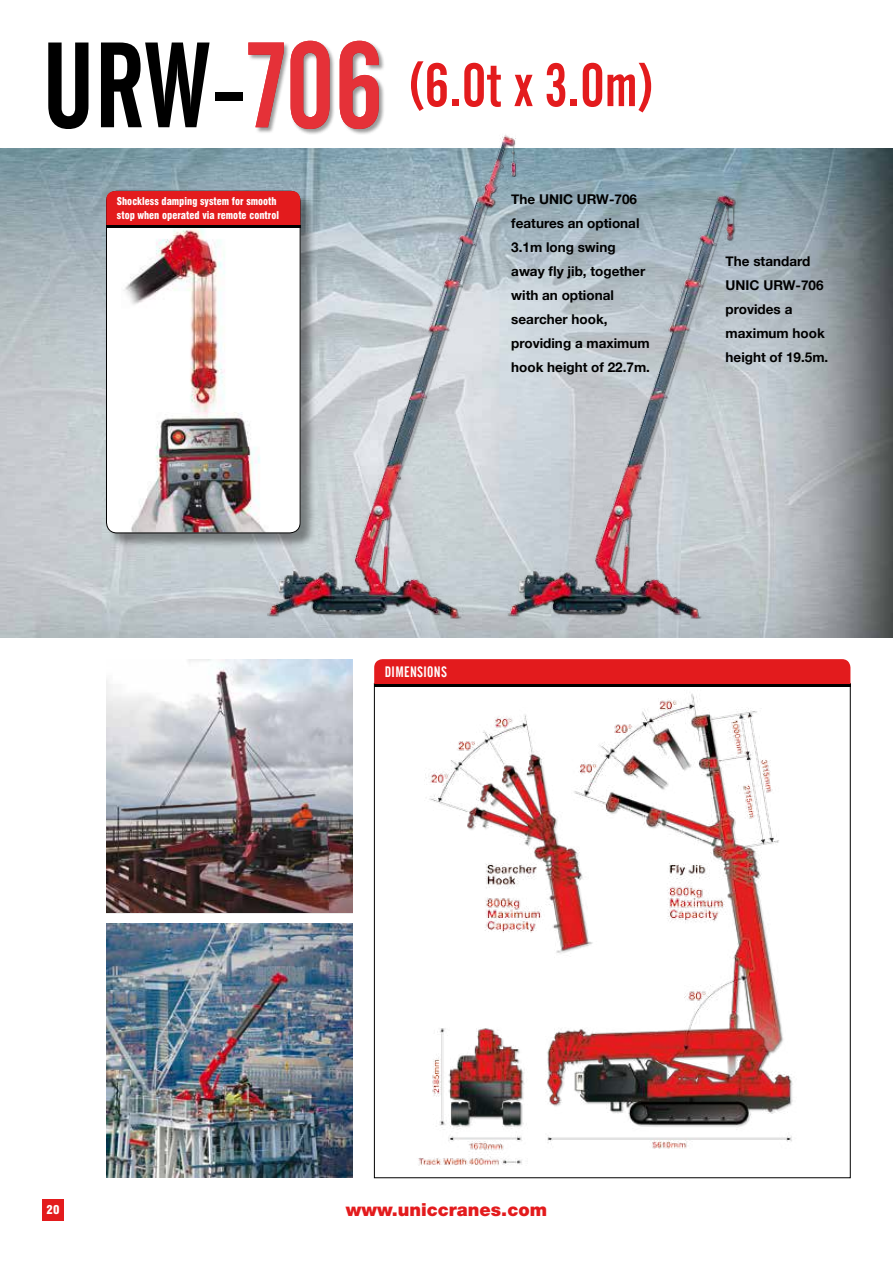
<style>
.page{position:relative;width:893px;height:1263px;background:#fff}
.page>*{position:absolute;margin:0;border:0;box-sizing:border-box;transform-origin:0 0}
.t1{font:120px "Alternate Gothic No 2 BT";color:#000}
.t2{font:60.15px "Alternate Gothic No 2 BT";color:#e31b1d}
.t3{font:900 18px "Helvetica Neue";color:#e31b1d}
.t4{font:15px "Alternate Gothic No 2 BT";letter-spacing:.025em;color:#fff}
.t5{font:700 13.5px/24px "Helvetica Neue";color:#000}
.t6{font:900 condensed 12px "Swiss 721 BT";color:#fff}
.t7{font:900 condensed 10.5px/13.8px "Swiss 721 BT";color:#fff;scale:.96 1}
.s1{font-size:120px;color:#e53138}
</style>
<div class="page">
<img style="left:0;top:148px;width:893px;height:490px">
<div style="left:43px;top:1199px;width:21px;height:21px;background:#e31b1d"></div>
<div style="left:248px;top:41px;width:137px;height:94px;background:#000;opacity:.4"></div>
<img style="left:418px;top:693px;width:375px;height:473px">
<svg style="left:374px;top:659px;width:476px;height:26px;background:#da1b1d"></svg>
<hr style="left:374px;top:685px;width:476px;height:2px;background:#000">
<img style="left:267px;top:127px;width:470px;height:494px">
<div style="left:108px;top:193px;width:208px;height:356px;background:#000;opacity:.4"></div>
<img style="left:106px;top:228px;width:194px;height:305px">
<div style="left:106px;top:191px;width:194px;height:35px;background:#e31b1d"></div>
<hr style="left:106px;top:226px;width:194px;height:2px;background:#000">
<img style="left:106px;top:659px;width:247px;height:253px">
<img style="left:106px;top:924px;width:247px;height:254px">
<h2 class="t2" style="left:248px;top:52px;width:408px"><span class="s1">706</span> (6.0t x 3.0m)</h2>
<h1 class="t1" style="left:43px;top:19px;width:207px">URW-</h1>
<p class="t7" style="left:117px;top:195px;width:170px">Shockless damping system for smooth stop when operated via remote control</p>
<p class="t5" style="left:511px;top:187px;width:140px">The UNIC URW-706 features an optional<br>3.1m long swing away fly jib, together with an optional searcher hook, providing a maximum hook height of 22.7m.</p>
<p class="t5" style="left:726px;top:249px;width:104px">The standard<br>UNIC URW-706 provides a maximum hook height of 19.5m.</p>
<p class="t4" style="left:385px;top:664px;width:64px">DIMENSIONS</p>
<p class="t6" style="left:47px;top:1203px;width:15px">20</p>
<h3 class="t3" style="left:346px;top:1199px;width:203px">www.uniccranes.com</h3>
</div>
